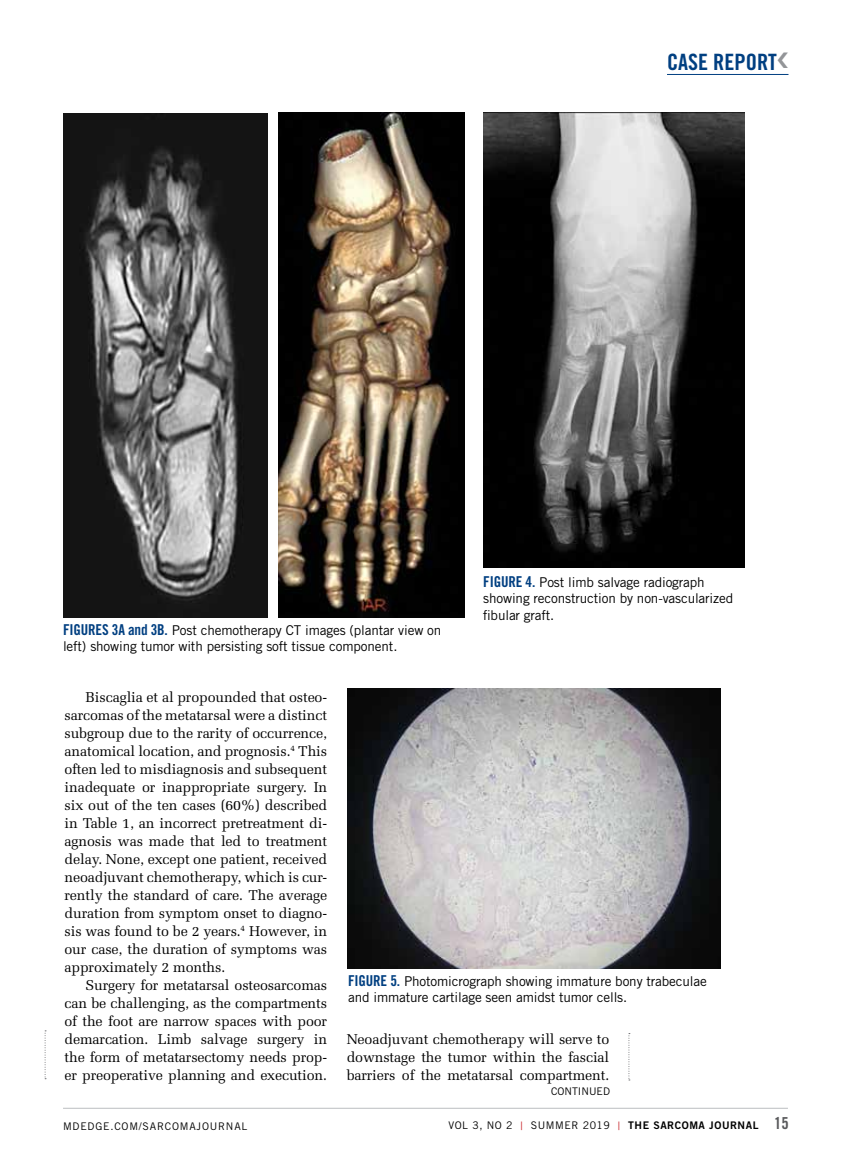
<style>
.page{position:relative;width:851px;height:1161px;background:#fff}
.page>*{position:absolute;margin:0;border:0;box-sizing:border-box;transform-origin:0 0}
.t1{font:22.5px "Trade Gothic LT Std Bd Cn 20";color:#003f81}
.t2{font:14.25px/18px "Melior LT Std";letter-spacing:-.01em;color:#000;text-align:justify}
.t3{font:13.5px/16.2px "Trade Gothic LT Std";letter-spacing:-.01em;color:#000}
.t4{font:10.5px "Trade Gothic LT Std";letter-spacing:.05em;color:#000}
.t5{font:10.5px "Trade Gothic LT Std";letter-spacing:.075em;color:#000}
.t6{font:10.5px "Trade Gothic LT Std";color:#000}
.s1{font-family:"Trade Gothic LT Std Bd Cn 20";font-size:15px;color:#003f81}
.s2{font-size:11.55px;color:#c4161c}
.s3{font-family:"Trade Gothic LT Std Bd 2"}
.s4{font-family:"Trade Gothic LT Std Bd Cn 20";font-size:16.5px;color:#58595b}
</style>
<div class="page">
<hr style="left:63px;top:1108px;width:725px;height:1px;background:#bcbec0">
<hr style="left:667px;top:74px;width:121px;height:1px;background:#003f81">
<svg style="left:628px;top:1033px;width:2px;height:48px"></svg>
<svg style="left:45px;top:1030px;width:1px;height:49px"></svg>
<img style="left:64px;top:113px;width:204px;height:504px">
<img style="left:278px;top:113px;width:186px;height:504px">
<img style="left:483px;top:113px;width:261px;height:455px">
<img style="left:347px;top:689px;width:373px;height:280px">
<h1 class="t1" style="left:667px;top:48px;width:111px">CASE REPORT</h1>
<p class="t3" style="left:63px;top:622px;width:380px"><span class="s1">FIGURES 3A and 3B.</span> Post chemotherapy CT images (plantar view on left) showing tumor with persisting soft tissue component.</p>
<p class="t3" style="left:483px;top:574px;width:251px"><span class="s1">FIGURE 4.</span> Post limb salvage radiograph showing reconstruction by non-vascularized fibular graft.</p>
<p class="t2" style="left:64px;top:688px;width:264px;text-indent:21px">Biscaglia et al propounded that osteo&shy;sarcomas of the metatarsal were a distinct subgroup due to the rarity of occurrence, anatomical location, and prognosis.<sup>4</sup> This often led to misdiagnosis and subsequent inadequate or inappropriate surgery. In six out of the ten cases (60%) described in Table 1, an incorrect pretreatment di&shy;agnosis was made that led to treatment delay. None, except one patient, received neoadjuvant chemotherapy, which is cur&shy;rently the standard of care. The average duration from symptom onset to diagno&shy;sis was found to be 2 years.<sup>4</sup> However, in our case, the duration of symptoms was approximately 2 months.</p>
<p class="t2" style="left:64px;top:976px;width:264px;text-indent:21px">Surgery for metatarsal osteosarcomas can be challenging, as the compartments of the foot are narrow spaces with poor demarcation. Limb salvage surgery in the form of metatarsectomy needs prop&shy;er preoperative planning and execution.</p>
<p class="t3" style="left:348px;top:973px;width:360px"><span class="s1">FIGURE 5.</span> Photomicrograph showing immature bony trabeculae and immature cartilage seen amidst tumor cells.</p>
<p class="t2" style="left:346px;top:1030px;width:264px">Neoadjuvant chemotherapy will serve to downstage the tumor within the fascial barriers of the metatarsal compartment.</p>
<p class="t6" style="left:551px;top:1085px;width:60px">CONTINUED</p>
<p class="t5" style="left:63px;top:1120px;width:186px">MDEDGE.COM/SARCOMAJOURNAL</p>
<p class="t4" style="left:448px;top:1119px;width:342px">VOL 3, NO 2 <span class="s2">|</span> SUMMER 2019 <span class="s2">|</span> <span class="s3">THE SARCOMA JOURNAL</span> <span class="s4">15</span></p>
</div>
